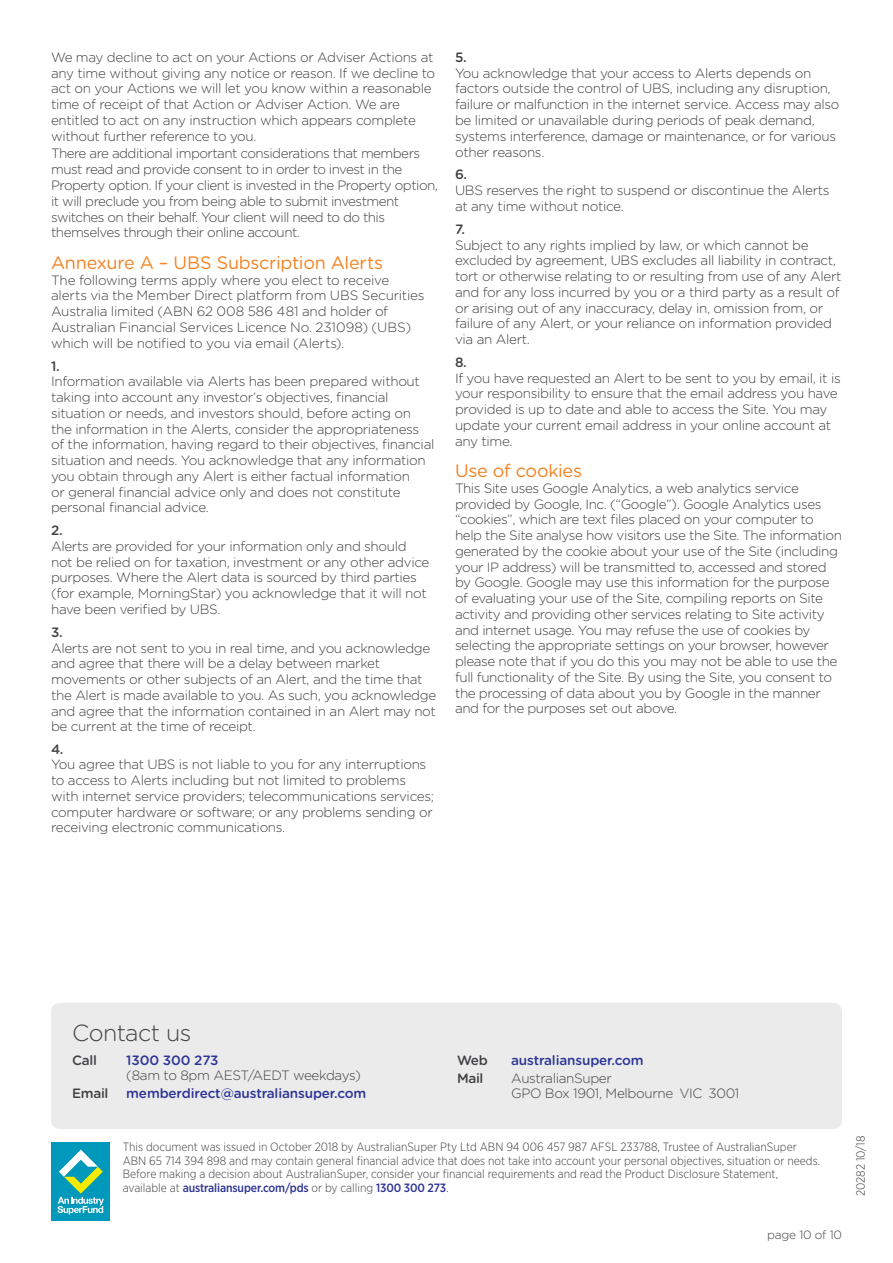
<style>
.page{position:relative;width:893px;height:1263px;background:#fff}
.page>*{position:absolute;margin:0;border:0;box-sizing:border-box;transform-origin:0 0}
.t1{font:300 23.25px "Gotham Rounded";letter-spacing:-.025em;color:#414042}
.t2{font:18px "Gotham Rounded";letter-spacing:-.015em;color:#f58220}
.t3{font:300 13.5px/15.8px "Gotham Rounded";letter-spacing:-.025em;color:#414042}
.t4{font:500 13.5px "Gotham Rounded";letter-spacing:-.01em;color:#2d3494}
.t5{font:500 13.5px "Gotham Rounded";letter-spacing:-.025em;color:#414042}
.t6{font:300 12px/13.5px "Gotham Narrow";color:#414042}
.t7{font:300 12px "Gotham Rounded";letter-spacing:-.02em;color:#414042}
.s1{font-weight:500;color:#2d3494}
</style>
<div class="page">
<div style="left:51px;top:1003px;width:791px;height:126px;background:#ebebec;border-radius:9px"></div>
<div style="left:51px;top:1142px;width:59px;height:78px;background:#0098bb"></div>
<svg style="left:57px;top:1150px;width:47px;height:64px"></svg>
<p class="t3" style="left:51px;top:49px;width:386px">We may decline to act on your Actions or Adviser Actions at any time without giving any notice or reason. If we decline to act on your Actions we will let you know within a reasonable time of receipt of that Action or Adviser Action. We are entitled to act on any instruction which appears complete without further reference to you.</p>
<p class="t3" style="left:51px;top:145px;width:388px">There are additional important considerations that members must read and provide consent to in order to invest in the Property option. If your client is invested in the Property option, it will preclude you from being able to submit investment switches on their behalf. Your client will need to do this themselves through their online account.</p>
<h2 class="t2" style="left:51px;top:250px;width:334px">Annexure A – UBS Subscription Alerts</h2>
<p class="t3" style="left:51px;top:271px;width:375px">The following terms apply where you elect to receive alerts via the Member Direct platform from UBS Securities Australia limited (ABN 62 008 586 481 and holder of Australian Financial Services Licence No. 231098) (UBS) which will be notified to you via email (Alerts).</p>
<p class="t5" style="left:51px;top:356px;width:10px">1.</p>
<p class="t3" style="left:51px;top:373px;width:385px">Information available via Alerts has been prepared without taking into account any investor’s objectives, financial situation or needs, and investors should, before acting on the information in the Alerts, consider the appropriateness of the information, having regard to their objectives, financial situation and needs. You acknowledge that any information you obtain through any Alert is either factual information<br>or general financial advice only and does not constitute personal financial advice.</p>
<p class="t5" style="left:51px;top:521px;width:13px">2.</p>
<p class="t3" style="left:51px;top:538px;width:380px">Alerts are provided for your information only and should not be relied on for taxation, investment or any other advice purposes. Where the Alert data is sourced by third parties (for example, MorningStar) you acknowledge that it will not have been verified by UBS.</p>
<p class="t5" style="left:51px;top:622px;width:13px">3.</p>
<p class="t3" style="left:51px;top:639px;width:387px">Alerts are not sent to you in real time, and you acknowledge and agree that there will be a delay between market movements or other subjects of an Alert, and the time that the Alert is made available to you. As such, you acknowledge and agree that the information contained in an Alert may not be current at the time of receipt.</p>
<p class="t5" style="left:51px;top:739px;width:14px">4.</p>
<p class="t3" style="left:51px;top:756px;width:384px">You agree that UBS is not liable to you for any interruptions to access to Alerts including but not limited to problems with internet service providers; telecommunications services; computer hardware or software; or any problems sending or receiving electronic communications.</p>
<p class="t5" style="left:455px;top:48px;width:13px">5.</p>
<p class="t3" style="left:455px;top:64px;width:386px">You acknowledge that your access to Alerts depends on factors outside the control of UBS, including any disruption, failure or malfunction in the internet service. Access may also be limited or unavailable during periods of peak demand, systems interference, damage or maintenance, or for various other reasons.</p>
<p class="t5" style="left:455px;top:165px;width:14px">6.</p>
<p class="t3" style="left:455px;top:182px;width:376px">UBS reserves the right to suspend or discontinue the Alerts at any time without notice.</p>
<p class="t5" style="left:455px;top:219px;width:12px">7.</p>
<p class="t3" style="left:455px;top:236px;width:388px">Subject to any rights implied by law, or which cannot be excluded by agreement, UBS excludes all liability in contract, tort or otherwise relating to or resulting from use of any Alert and for any loss incurred by you or a third party as a result of or arising out of any inaccuracy, delay in, omission from, or failure of any Alert, or your reliance on information provided via an Alert.</p>
<p class="t5" style="left:455px;top:353px;width:13px">8.</p>
<p class="t3" style="left:455px;top:369px;width:387px">If you have requested an Alert to be sent to you by email, it is your responsibility to ensure that the email address you have provided is up to date and able to access the Site. You may update your current email address in your online account at any time.</p>
<h2 class="t2" style="left:455px;top:458px;width:128px">Use of cookies</h2>
<p class="t3" style="left:455px;top:480px;width:388px">This Site uses Google Analytics, a web analytics service provided by Google, Inc. (“Google”). Google Analytics uses “cookies”, which are text files placed on your computer to help the Site analyse how visitors use the Site. The information generated by the cookie about your use of the Site (including your IP address) will be transmitted to, accessed and stored by Google. Google may use this information for the purpose of evaluating your use of the Site, compiling reports on Site activity and providing other services relating to Site activity and internet usage. You may refuse the use of cookies by selecting the appropriate settings on your browser, however please note that if you do this you may not be able to use the full functionality of the Site. By using the Site, you consent to the processing of data about you by Google in the manner and for the purposes set out above.</p>
<h1 class="t1" style="left:72px;top:1017px;width:120px">Contact us</h1>
<p class="t5" style="left:72px;top:1050px;width:26px">Call</p>
<p class="t4" style="left:126px;top:1050px;width:94px">1300 300 273</p>
<p class="t3" style="left:126px;top:1067px;width:236px">(8am to 8pm AEST/AEDT weekdays)</p>
<p class="t5" style="left:72px;top:1084px;width:38px">Email</p>
<p class="t4" style="left:126px;top:1084px;width:242px">memberdirect@australiansuper.com</p>
<p class="t5" style="left:457px;top:1050px;width:32px">Web</p>
<p class="t4" style="left:511px;top:1050px;width:134px">australiansuper.com</p>
<p class="t5" style="left:457px;top:1068px;width:28px">Mail</p>
<p class="t3" style="left:511px;top:1069px;width:230px">AustralianSuper<br>GPO Box 1901, Melbourne VIC 3001</p>
<p class="t6" style="left:123px;top:1140px;width:699px">This document was issued in October 2018 by AustralianSuper Pty Ltd ABN 94 006 457 987 AFSL 233788, Trustee of AustralianSuper ABN 65 714 394 898 and may contain general financial advice that does not take into account your personal objectives, situation or needs.<br>Before making a decision about AustralianSuper, consider your financial requirements and read the Product Disclosure Statement, available at <span class="s1">australiansuper.com/pds</span> or by calling <span class="s1">1300 300 273</span>.</p>
<p class="t7" style="left:767px;top:1227px;width:76px">page 10 of 10</p>
<p class="t6" style="left:853px;top:1196px;width:62px;rotate:-90deg">20282 10/18</p>
</div>
